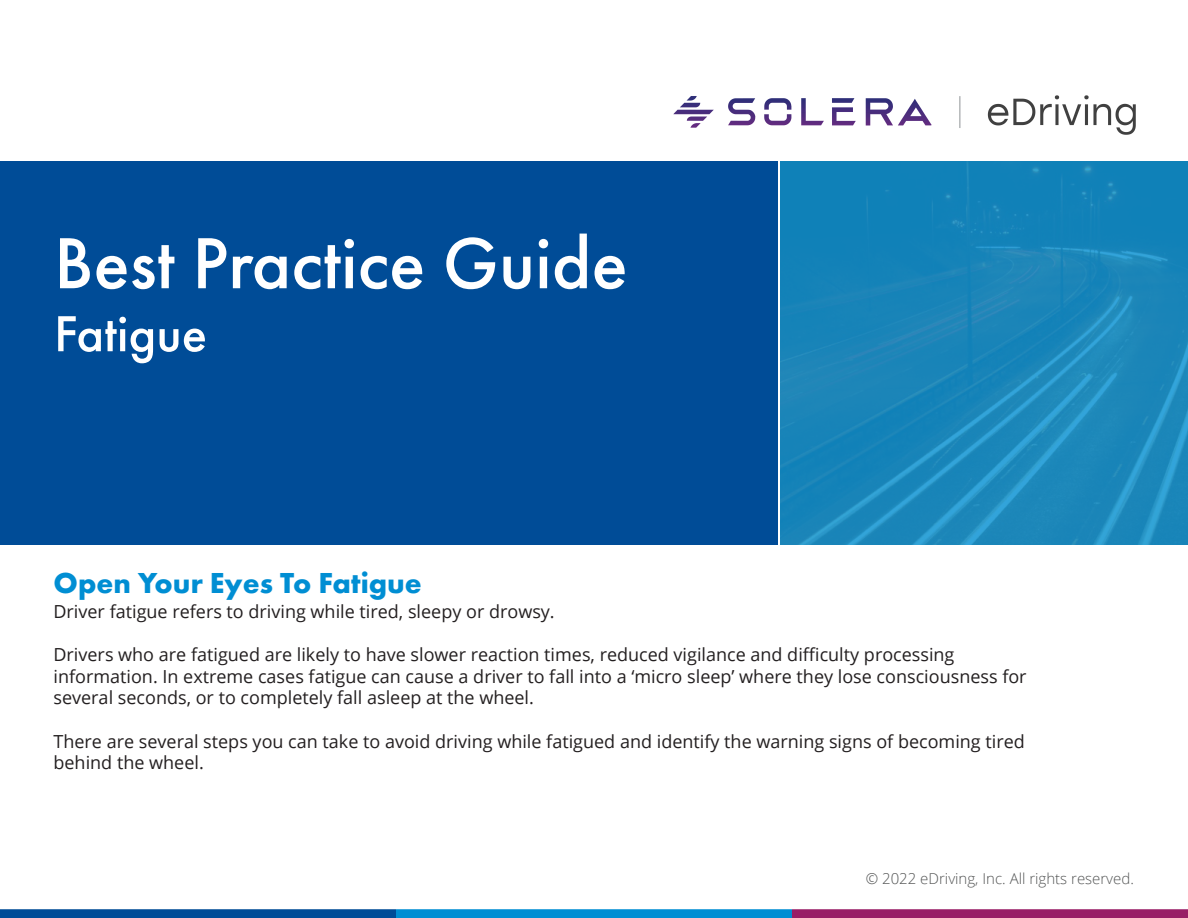
<style>
.page{position:relative;width:1188px;height:918px;background:#fff}
.page>*{position:absolute;margin:0;border:0;box-sizing:border-box;transform-origin:0 0}
.t1{font:500 75px "Futura PT";color:#fff}
.t2{font:500 52.5px "Futura PT";color:#fff}
.t3{font:700 30px "Futura PT";color:#008ed3}
.t4{font:18px/21.6px "Open Sans";color:#231f20}
.t5{font:300 15px "Open Sans";color:#545555}
</style>
<div class="page">
<div style="left:0;top:909px;width:396px;height:9px;background:#004c97"></div>
<div style="left:396px;top:909px;width:396px;height:9px;background:#008ed3"></div>
<div style="left:792px;top:909px;width:396px;height:9px;background:#991e66"></div>
<svg style="left:780px;top:161px;width:408px;height:384px;background:#1985ba"></svg>
<div style="left:0;top:161px;width:778px;height:384px;background:#004c97"></div>
<img style="left:674px;top:95px;width:462px;height:39px">
<p class="t1" style="left:54px;top:218px;width:575px">Best Practice Guide</p>
<p class="t2" style="left:54px;top:302px;width:155px">Fatigue</p>
<p class="t3" style="left:54px;top:563px;width:370px">Open Your Eyes To Fatigue</p>
<p class="t4" style="left:54px;top:600px;width:503px">Driver fatigue refers to driving while tired, sleepy or drowsy.</p>
<p class="t4" style="left:54px;top:643px;width:975px">Drivers who are fatigued are likely to have slower reaction times, reduced vigilance and difficulty processing information. In extreme cases fatigue can cause a driver to fall into a ‘micro sleep’ where they lose consciousness for several seconds, or to completely fall asleep at the wheel.</p>
<p class="t4" style="left:54px;top:730px;width:973px">There are several steps you can take to avoid driving while fatigued and identify the warning signs of becoming tired behind the wheel.</p>
<p class="t5" style="left:866px;top:868px;width:270px">© 2022 eDriving, Inc. All rights reserved.</p>
</div>
